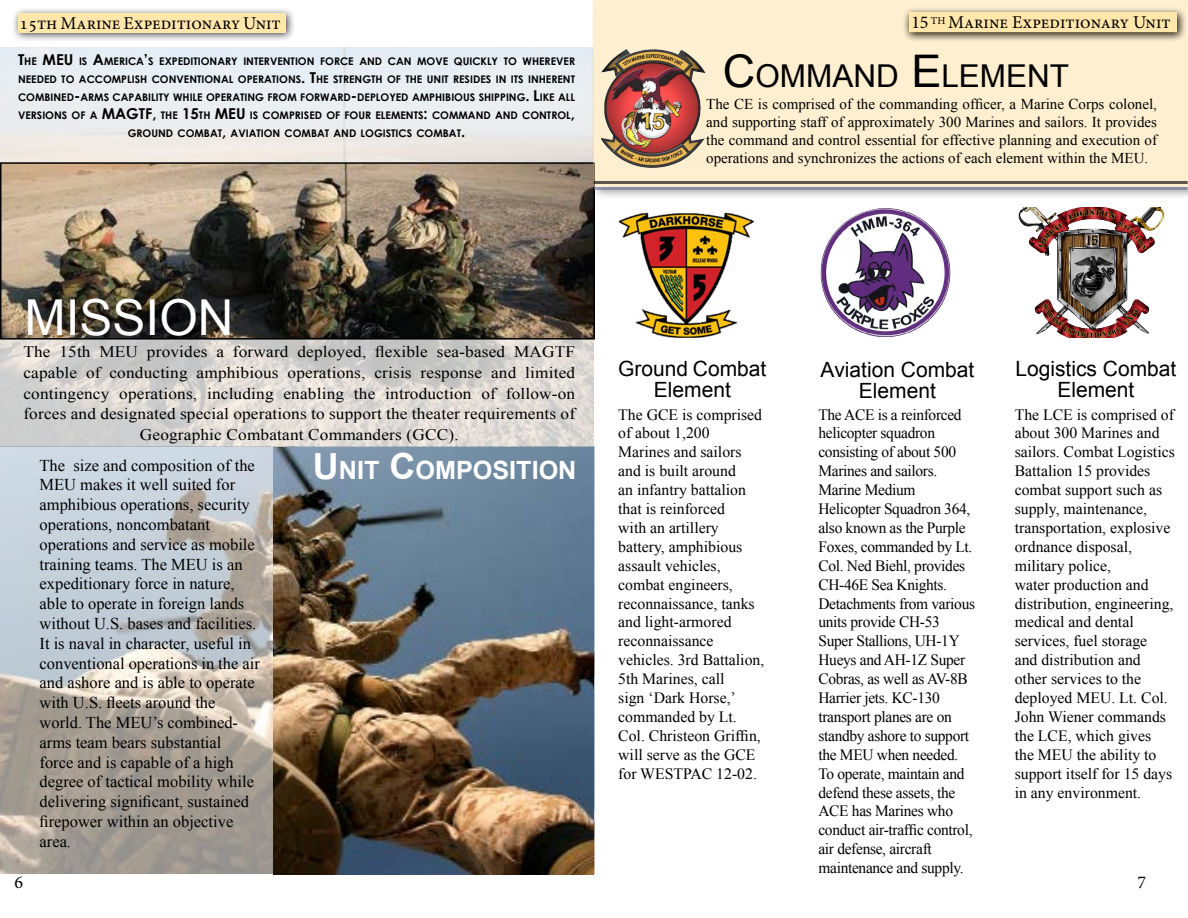
<style>
.page{position:relative;width:1188px;height:918px;background:#fff}
.page>*{position:absolute;margin:0;border:0;box-sizing:border-box;transform-origin:0 0}
.t1{font:49.5px "Arial";color:#fff}
.t2{font:31.5px "Arial";color:#000}
.t3{font:700 25.2px "Arial";color:#fff}
.t4{font:21px/21px "Arial";color:#000;text-align:center}
.t5{font:18px "Minion Pro";letter-spacing:-.005em;color:#000}
.t6{font:16.5px/19.8px "Times New Roman";color:#000}
.t7{font:16.05px/20.7px "Times New Roman";letter-spacing:.01em;color:#000;text-align:center;scale:1.08 1}
.t8{font:15.75px/18.9px "Times New Roman";color:#000}
.t9{font:15.75px/18.9px "Times New Roman";letter-spacing:-.02em;color:#000}
.t10{font:15px/18px "Times New Roman";color:#000;text-align:justify}
.t11{font:700 10.5px/18px "Century Gothic";color:#000;text-align:justify}
.s1{font-size:15px}
.s2{font-size:45px}
.s3{font-size:36px}
</style>
<div class="page">
<div style="left:12px;top:7px;width:284px;height:36px;background:#000;opacity:.75"></div>
<div style="left:18px;top:14px;width:267px;height:19px;background:#ffe6aa"></div>
<img style="left:0;top:48px;width:594px;height:825px">
<img style="left:3px;top:165px;width:589px;height:172px">
<div style="left:0;top:162px;width:595px;height:178px;border:2px solid #000"></div>
<img style="left:273px;top:448px;width:321px;height:427px">
<div style="left:590px;top:0;width:598px;height:200px;background:#000;opacity:.75"></div>
<div style="left:594px;top:0;width:594px;height:187px;background:#fdefd0"></div>
<img style="left:820px;top:208px;width:131px;height:129px">
<img style="left:1018px;top:208px;width:147px;height:129px">
<img style="left:619px;top:212px;width:135px;height:125px">
<hr style="left:595px;top:187px;width:592px;height:2px;background:#7376a2">
<img style="left:601px;top:49px;width:104px;height:119px">
<div style="left:902px;top:6px;width:284px;height:36px;background:#000;opacity:.75"></div>
<div style="left:909px;top:13px;width:267px;height:19px;background:#ffe6aa"></div>
<p class="t5" style="left:20px;top:11px;width:263px">15th Marine Expeditionary Unit</p>
<p class="t5" style="left:909px;top:9px;width:266px">15th Marine Expeditionary Unit</p>
<p class="t5" style="left:911px;top:10px;width:261px">15 <sup>TH</sup> Marine Expeditionary Unit</p>
<p class="t11" style="left:18px;top:52px;width:559px"><span class="s1">T</span>HE <span class="s1">MEU</span> IS <span class="s1">A</span>MERICA<span class="s1">’</span>S EXPEDITIONARY INTERVENTION FORCE AND CAN MOVE QUICKLY TO WHEREVER NEEDED TO ACCOMPLISH CONVENTIONAL OPERATIONS<span class="s1">. T</span>HE STRENGTH OF THE UNIT RESIDES IN ITS INHERENT COMBINED<span class="s1">-</span>ARMS CAPABILITY WHILE OPERATING FROM FORWARD<span class="s1">-</span>DEPLOYED AMPHIBIOUS SHIPPING<span class="s1">. L</span>IKE ALL VERSIONS OF A <span class="s1">MAGTF</span></p>
<p class="t11" style="left:128px;top:106px;width:449px;text-indent:25px"><span class="s1">,</span> THE <span class="s1">15</span>TH <span class="s1">MEU</span> IS COMPRISED OF FOUR ELEMENTS<span class="s1">:</span> COMMAND AND CONTROL<span class="s1">,<br></span>GROUND COMBAT<span class="s1">,</span> AVIATION COMBAT AND LOGISTICS COMBAT<span class="s1">.</span></p>
<h1 class="t1" style="left:25px;top:285px;width:211px">Mission</h1>
<h2 class="t2" style="left:723px;top:56px;width:348px"><span class="s2">C</span>OMMAND <span class="s2">E</span>LEMENT</h2>
<p class="t10" style="left:706px;top:95px;width:452px">The CE is comprised of the commanding officer, a Marine Corps colonel, and supporting staff of approximately 300 Marines and sailors. It provides the command and control essential for effective planning and execution of operations and synchronizes the actions of each element within the MEU.</p>
<p class="t7" style="left:23px;top:341px;width:512px">The 15th MEU provides a forward deployed, flexible sea-based MAGTF capable of conducting amphibious operations, crisis response and limited contingency operations, including enabling the introduction of follow-on forces and designated special operations to support the theater requirements of Geographic Combatant Commanders (GCC).</p>
<p class="t6" style="left:40px;top:455px;width:222px">The size and composition of the<br>MEU makes it well suited for amphibious operations, security operations, noncombatant operations and service as mobile training teams. The MEU is an expeditionary force in nature, able to operate in foreign lands without U.S. bases and facilities.<br>It is naval in character, useful in conventional operations in the air and ashore and is able to operate with U.S. fleets around the world. The MEU’s combined&shy;arms team bears substantial<br>force and is capable of a high degree of tactical mobility while delivering significant, sustained firepower within an objective area.</p>
<h3 class="t3" style="left:313px;top:454px;width:265px"><span class="s3">U</span>NIT <span class="s3">C</span>OMPOSITION</h3>
<h3 class="t4" style="left:618px;top:359px;width:150px">Ground Combat<br>Element</h3>
<h3 class="t4" style="left:820px;top:359px;width:156px">Aviation Combat<br>Element</h3>
<h3 class="t4" style="left:1015px;top:359px;width:163px">Logistics Combat<br>Element</h3>
<p class="t8" style="left:618px;top:405px;width:148px">The GCE is comprised of about 1,200<br>Marines and sailors and is built around<br>an infantry battalion that is reinforced<br>with an artillery battery, amphibious assault vehicles, combat engineers, reconnaissance, tanks and light-armored reconnaissance vehicles. 3rd Battalion,<br>5th Marines, call<br>sign ‘Dark Horse,’ commanded by Lt.<br>Col. Christeon Griffin, will serve as the GCE for WESTPAC 12-02.</p>
<p class="t9" style="left:818px;top:405px;width:158px">The ACE is a reinforced helicopter squadron consisting of about 500<br>Marines and sailors.<br>Marine Medium<br>Helicopter Squadron 364, also known as the Purple<br>Foxes, commanded by Lt.<br>Col. Ned Biehl, provides<br>CH-46E Sea Knights.<br>Detachments from various units provide CH-53<br>Super Stallions, UH-1Y<br>Hueys and AH-1Z Super<br>Cobras, as well as AV-8B<br>Harrier jets. KC-130 transport planes are on standby ashore to support the MEU when needed.<br>To operate, maintain and defend these assets, the<br>ACE has Marines who conduct air-traffic control, air defense, aircraft maintenance and supply.</p>
<p class="t8" style="left:1015px;top:405px;width:162px">The LCE is comprised of about 300 Marines and sailors. Combat Logistics<br>Battalion 15 provides combat support such as supply, maintenance, transportation, explosive ordnance disposal, military police,<br>water production and distribution, engineering, medical and dental services, fuel storage<br>and distribution and other services to the deployed MEU. Lt. Col.<br>John Wiener commands the LCE, which gives<br>the MEU the ability to support itself for 15 days in any environment.</p>
<p class="t5" style="left:14px;top:870px;width:10px">6</p>
<p class="t5" style="left:1138px;top:870px;width:10px">7</p>
</div>
